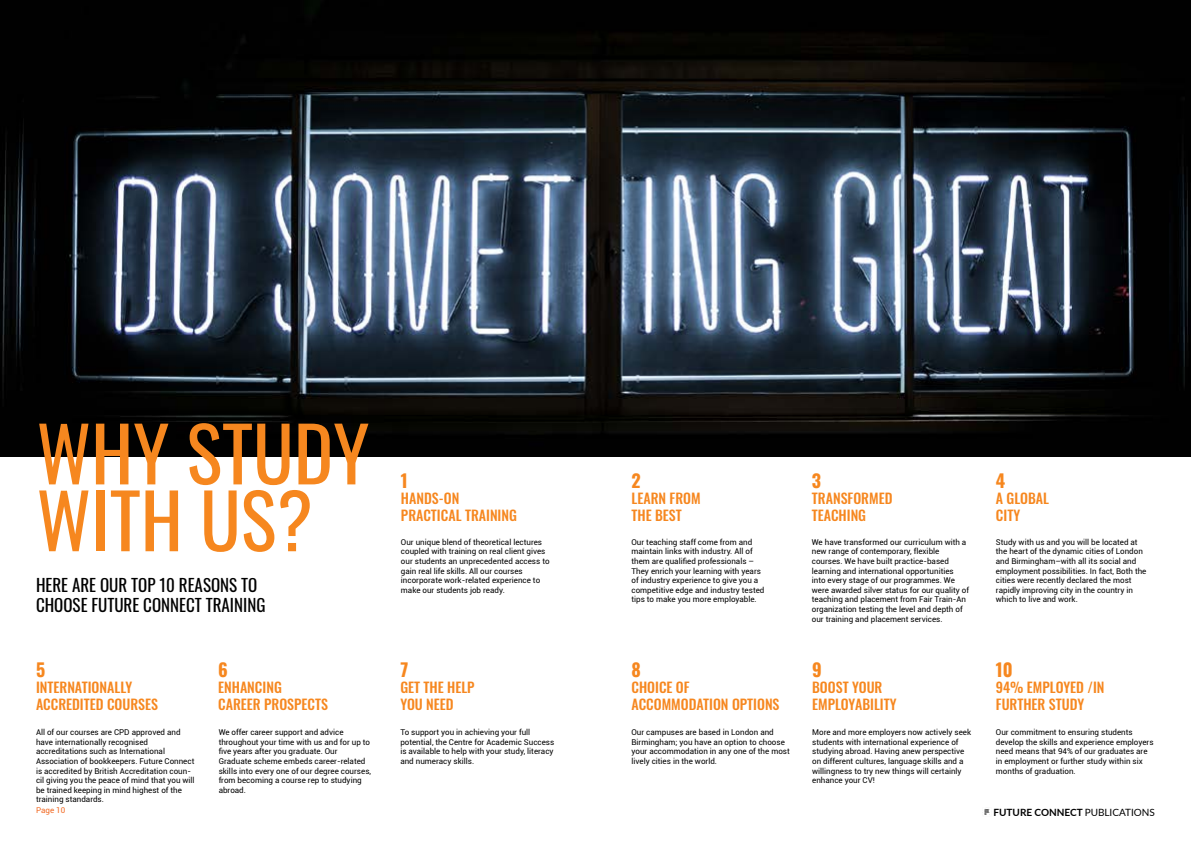
<style>
.page{position:relative;width:1191px;height:842px;background:#fff}
.page>*{position:absolute;margin:0;border:0;box-sizing:border-box;transform-origin:0 0}
.t1{font:75px/66.8px "Oswald";color:#f6871f}
.t2{font:700 18px "Oswald";color:#f6871f}
.t3{font:17px/20.4px "Oswald";color:#000}
.t4{font:500 14px/16.8px "Oswald";color:#f6871f}
.t5{font:700 10px "Lato";color:#000}
.t6{font:8px/9.6px "Roboto";color:#000}
.t7{font:8px "Roboto";color:#f26a24}
.s1{font-weight:400}
</style>
<div class="page">
<svg style="left:982px;top:809px;width:8px;height:6px"></svg>
<img style="left:0;top:0;width:1191px;height:456px">
<h1 class="t1" style="left:36px;top:413px;width:334px">WHY STUDY<br>WITH US?</h1>
<h3 class="t3" style="left:36px;top:573px;width:231px">HERE ARE OUR TOP 10 REASONS TO<br>CHOOSE FUTURE CONNECT TRAINING</h3>
<h2 class="t2" style="left:36px;top:660px;width:11px">5</h2>
<h3 class="t4" style="left:36px;top:680px;width:124px">INTERNATIONALLY<br>ACCREDITED COURSES</h3>
<h2 class="t2" style="left:218px;top:660px;width:11px">6</h2>
<h3 class="t4" style="left:218px;top:680px;width:111px">ENHANCING<br>CAREER PROSPECTS</h3>
<h2 class="t2" style="left:401px;top:471px;width:9px">1</h2>
<h3 class="t4" style="left:401px;top:491px;width:117px">HANDS-ON<br>PRACTICAL TRAINING</h3>
<p class="t6" style="left:401px;top:537px;width:150px">Our unique blend of theoretical lectures coupled with training on real client gives our students an unprecedented access to gain real life skills. All our courses incorporate work-related experience to make our students job ready.</p>
<h2 class="t2" style="left:400px;top:660px;width:9px">7</h2>
<h3 class="t4" style="left:400px;top:680px;width:76px">GET THE HELP<br>YOU NEED</h3>
<p class="t6" style="left:36px;top:727px;width:160px">All of our courses are CPD approved and have internationally recognised accreditations such as International Association of bookkeepers. Future Connect is accredited by British Accreditation coun&shy;cil giving you the peace of mind that you will be trained keeping in mind highest of the training standards.</p>
<p class="t6" style="left:219px;top:727px;width:154px">We offer career support and advice throughout your time with us and for up to five years after you graduate. Our Graduate scheme embeds career-related skills into every one of our degree courses, from becoming a course rep to studying abroad.</p>
<p class="t6" style="left:400px;top:727px;width:155px">To support you in achieving your full potential, the Centre for Academic Success is available to help with your study, literacy and numeracy skills.</p>
<h2 class="t2" style="left:631px;top:471px;width:11px">2</h2>
<h3 class="t4" style="left:631px;top:491px;width:71px">LEARN FROM<br>THE BEST</h3>
<h2 class="t2" style="left:812px;top:471px;width:11px">3</h2>
<h3 class="t4" style="left:812px;top:491px;width:82px">TRANSFORMED<br>TEACHING</h3>
<h2 class="t2" style="left:996px;top:471px;width:11px">4</h2>
<h3 class="t4" style="left:996px;top:491px;width:55px">A GLOBAL<br>CITY</h3>
<p class="t6" style="left:631px;top:537px;width:134px">Our teaching staff come from and maintain links with industry. All of them are qualified professionals – They enrich your learning with years of industry experience to give you a competitive edge and industry tested tips to make you more employable.</p>
<p class="t6" style="left:812px;top:537px;width:159px">We have transformed our curriculum with a new range of contemporary, flexible courses. We have built practice-based learning and international opportunities into every stage of our programmes. We were awarded silver status for our quality of teaching and placement from Fair Train-An organization testing the level and depth of our training and placement services.</p>
<p class="t6" style="left:996px;top:537px;width:152px">Study with us and you will be located at the heart of the dynamic cities of London and Birmingham–with all its social and employment possibilities. In fact, Both the cities were recently declared the most rapidly improving city in the country in which to live and work.</p>
<h2 class="t2" style="left:631px;top:660px;width:11px">8</h2>
<h3 class="t4" style="left:631px;top:680px;width:150px">CHOICE OF<br>ACCOMMODATION OPTIONS</h3>
<h2 class="t2" style="left:812px;top:660px;width:11px">9</h2>
<h3 class="t4" style="left:812px;top:680px;width:86px">BOOST YOUR<br>EMPLOYABILITY</h3>
<h2 class="t2" style="left:996px;top:660px;width:18px">10</h2>
<h3 class="t4" style="left:996px;top:680px;width:110px">94% EMPLOYED /IN<br>FURTHER STUDY</h3>
<p class="t6" style="left:631px;top:727px;width:160px">Our campuses are based in London and Birmingham; you have an option to choose your accommodation in any one of the most lively cities in the world.</p>
<p class="t6" style="left:812px;top:727px;width:160px">More and more employers now actively seek students with international experience of studying abroad. Having anew perspective on different cultures, language skills and a willingness to try new things will certainly enhance your CV!</p>
<p class="t6" style="left:996px;top:727px;width:159px">Our commitment to ensuring students develop the skills and experience employers need means that 94% of our graduates are in employment or further study within six months of graduation.</p>
<p class="t7" style="left:36px;top:804px;width:31px">Page 10</p>
<p class="t5" style="left:993px;top:805px;width:163px">FUTURE CONNECT <span class="s1">PUBLICATIONS</span></p>
</div>
